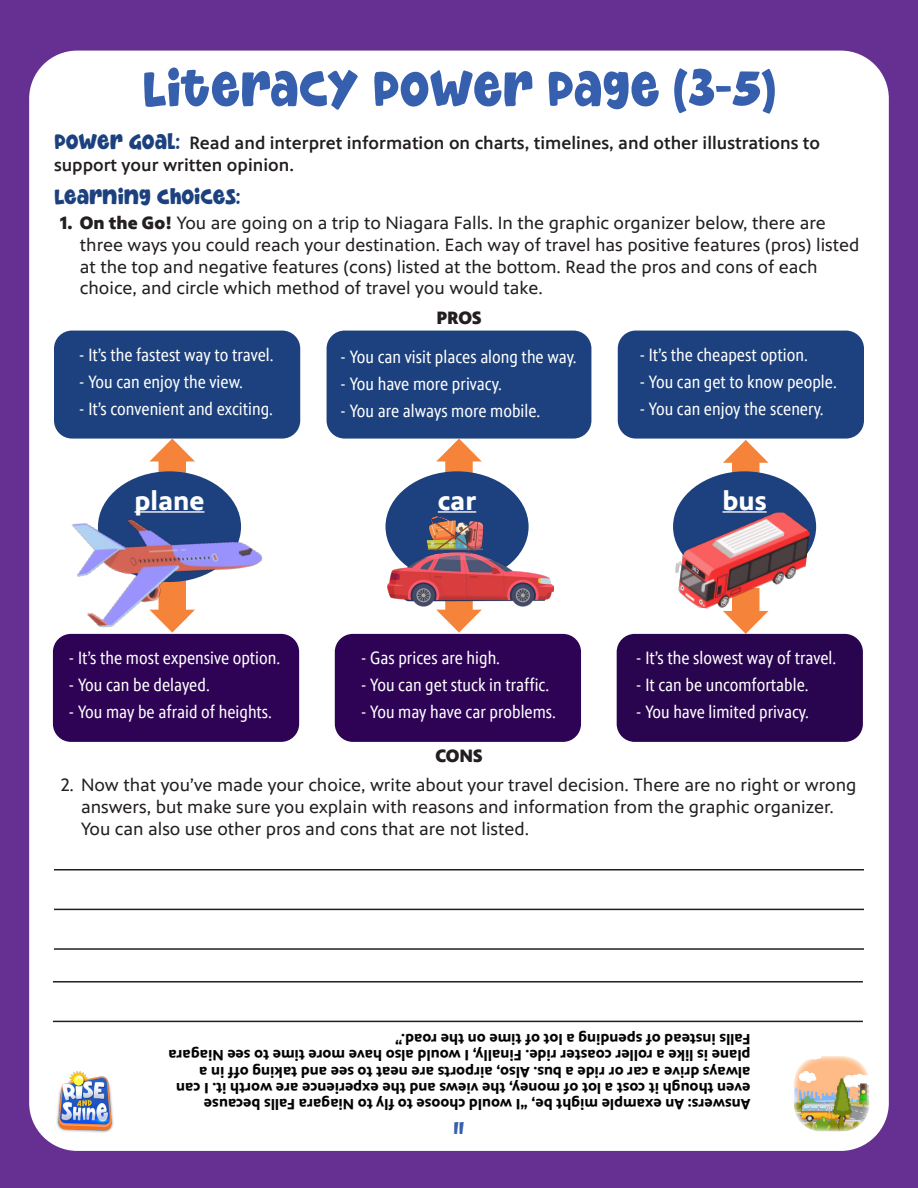
<style>
.page{position:relative;width:918px;height:1188px;background:#653091}
.page>*{position:absolute;margin:0;border:0;box-sizing:border-box;transform-origin:0 0}
.Big_Header{font:51.75px "Kidsbar";color:#3660ad}
.t1{font:700 27px "PBS Sans";color:#fff}
.Smaller_Header{font:22.2px "Kidsbar";color:#1c417e}
.t2{font:18px/21.6px "PBS Sans";color:#231f20}
.t3{font:18px "PBS Sans Condensed";color:#fff}
.Body{font:500 18px/21.6px "PBS Sans";color:#231f20}
.t4{font:900 18px "PBS Sans";color:#231f20}
.t5{font:17.7px "Kidsbar";color:#3660ad}
.Body-2{font:700 15px/16.2px "PBS Sans";color:#040503}
.s1{font-family:"Kidsbar";font-weight:400;font-size:22.2px;color:#1c417e}
.s2{font-weight:900}
</style>
<div class="page">
<div style="left:29px;top:51px;width:860px;height:1100px;background:#fff;border-radius:48px"></div>
<img style="left:56px;top:1072px;width:58px;height:61px">
<hr style="left:54px;top:869px;width:810px;height:2px;background:#231f20">
<hr style="left:53px;top:981px;width:810px;height:2px;background:#231f20">
<hr style="left:54px;top:909px;width:810px;height:1px;background:#231f20">
<hr style="left:53px;top:1021px;width:810px;height:1px;background:#231f20">
<hr style="left:54px;top:948px;width:810px;height:2px;background:#231f20">
<img style="left:794px;top:1056px;width:75px;height:75px">
<svg style="left:149px;top:439px;width:46px;height:36px"></svg>
<svg style="left:436px;top:439px;width:46px;height:34px"></svg>
<svg style="left:723px;top:440px;width:46px;height:33px"></svg>
<svg style="left:436px;top:607px;width:46px;height:26px"></svg>
<svg style="left:723px;top:620px;width:46px;height:14px"></svg>
<div style="left:54px;top:331px;width:246px;height:108px;background:#1c417e;border-radius:18px"></div>
<div style="left:618px;top:331px;width:246px;height:108px;background:#1c417e;border-radius:18px"></div>
<div style="left:327px;top:331px;width:264px;height:108px;background:#1c417e;border-radius:18px"></div>
<div style="left:53px;top:634px;width:246px;height:108px;background:#2e0356;border-radius:18px"></div>
<div style="left:335px;top:634px;width:246px;height:108px;background:#2e0356;border-radius:18px"></div>
<div style="left:617px;top:634px;width:246px;height:108px;background:#2a054f;border-radius:18px"></div>
<div style="left:386px;top:471px;width:143px;height:111px;background:#1c417e;border-radius:50%"></div>
<hr style="left:438px;top:511px;width:38px;height:2px;background:#fff">
<img style="left:388px;top:517px;width:166px;height:90px">
<div style="left:98px;top:471px;width:143px;height:111px;background:#1c417e;border-radius:50%"></div>
<div style="left:673px;top:471px;width:143px;height:111px;background:#1c417e;border-radius:50%"></div>
<hr style="left:722px;top:511px;width:45px;height:2px;background:#fff">
<img style="left:673px;top:513px;width:139px;height:107px">
<img style="left:52px;top:493px;width:215px;height:173px">
<p class="Big_Header" style="left:142px;top:56px;width:635px">LITERACY POWER PAGE (3-5)</p>
<p class="Body" style="left:54px;top:133px;width:768px"><span class="s1">POWER GOAL:</span> Read and interpret information on charts, timelines, and other illustrations to support your written opinion.</p>
<p class="Smaller_Header" style="left:54px;top:182px;width:188px">LEARNING CHOICES:</p>
<p class="t2" style="left:80px;top:213px;width:781px;text-indent:-20px"><span class="s2">1. On the Go!</span> You are going on a trip to Niagara Falls. In the graphic organizer below, there are three ways you could reach your destination. Each way of travel has positive features (pros) listed at the top and negative features (cons) listed at the bottom. Read the pros and cons of each choice, and circle which method of travel you would take.</p>
<p class="t3" style="left:79px;top:345px;width:196px">- It’s the fastest way to travel.</p>
<p class="t3" style="left:79px;top:372px;width:166px">- You can enjoy the view.</p>
<p class="t3" style="left:79px;top:399px;width:196px">- It’s convenient and exciting.</p>
<p class="t4" style="left:436px;top:307px;width:47px">PROS</p>
<p class="t3" style="left:340px;top:347px;width:238px">- You can visit places along the way.</p>
<p class="t3" style="left:340px;top:374px;width:163px">- You have more privacy.</p>
<p class="t3" style="left:340px;top:401px;width:202px">- You are always more mobile.</p>
<p class="t3" style="left:639px;top:345px;width:170px">- It’s the cheapest option.</p>
<p class="t3" style="left:639px;top:372px;width:199px">- You can get to know people.</p>
<p class="t3" style="left:639px;top:399px;width:186px">- You can enjoy the scenery.</p>
<p class="t1" style="left:134px;top:485px;width:72px">plane</p>
<p class="t1" style="left:438px;top:485px;width:40px">car</p>
<p class="t1" style="left:722px;top:485px;width:46px">bus</p>
<p class="t3" style="left:69px;top:648px;width:213px">- It’s the most expensive option.</p>
<p class="t3" style="left:69px;top:675px;width:143px">- You can be delayed.</p>
<p class="t3" style="left:69px;top:702px;width:205px">- You may be afraid of heights.</p>
<p class="t3" style="left:361px;top:648px;width:141px">- Gas prices are high.</p>
<p class="t3" style="left:361px;top:675px;width:190px">- You can get stuck in traffic.</p>
<p class="t3" style="left:361px;top:702px;width:197px">- You may have car problems.</p>
<p class="t4" style="left:435px;top:745px;width:49px">CONS</p>
<p class="t3" style="left:636px;top:648px;width:202px">- It’s the slowest way of travel.</p>
<p class="t3" style="left:636px;top:675px;width:174px">- It can be uncomfortable.</p>
<p class="t3" style="left:636px;top:702px;width:175px">- You have limited privacy.</p>
<p class="t2" style="left:81px;top:775px;width:777px;text-indent:-20px">2. Now that you’ve made your choice, write about your travel decision. There are no right or wrong answers, but make sure you explain with reasons and information from the graphic organizer.<br>You can also use other pros and cons that are not listed.</p>
<p class="Body-2" style="left:751px;top:1112px;width:584px;rotate:-180deg">Answers: An example might be, “I would choose to fly to Niagara Falls because even though it cost a lot of money, the views and the experience are worth it. I can always drive a car or ride a bus. Also, airports are neat to see and taking off in a plane is like a roller coaster ride. Finally, I would also have more time to see Niagara Falls instead of spending a lot of time on the road.”</p>
<p class="t5" style="left:454px;top:1117px;width:12px">11</p>
</div>
